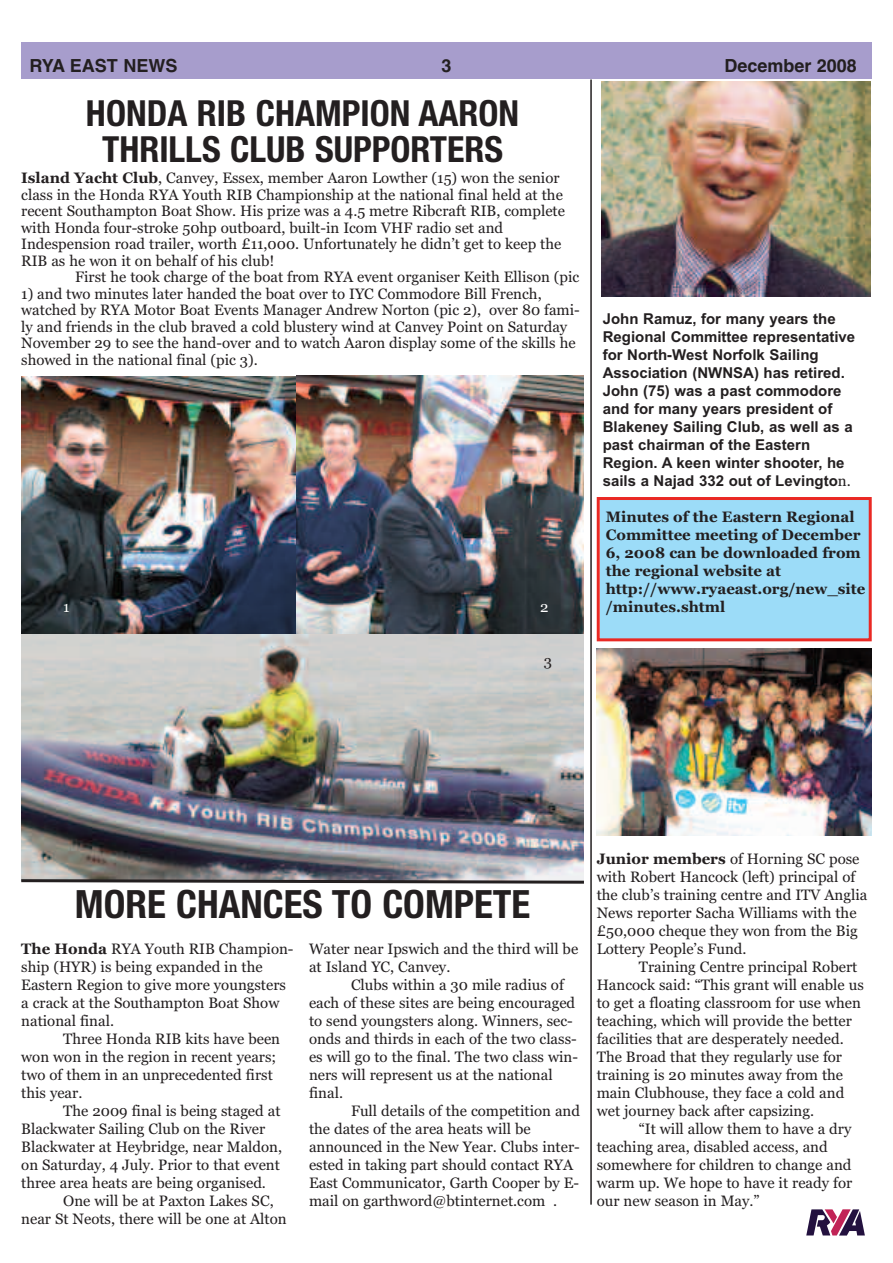
<style>
.page{position:relative;width:893px;height:1263px;background:#fff}
.page>*{position:absolute;margin:0;border:0;box-sizing:border-box;transform-origin:0 0}
.t1{font:700 condensed 39px "Helvetica Neue";color:#231f20}
.t2{font:700 condensed 36px/36px "Helvetica Neue";color:#231f20;text-align:center}
.t3{font:700 18px "Helvetica";color:#231f20}
.t4{font:15px/18px "Georgia";color:#231f20}
.t5{font:700 15px/18px "Arial";color:#231f20}
.t6{font:700 15px/18px "Georgia";color:#231f20}
.t7{font:15px "Georgia";color:#fff}
.s1{font-weight:700}
.s2{font-family:"Georgia";font-weight:400}
</style>
<div class="page">
<div style="left:21px;top:43px;width:851px;height:36px;background:#a79dcc"></div>
<svg style="left:806px;top:1209px;width:59px;height:26px"></svg>
<img style="left:21px;top:376px;width:563px;height:259px">
<img style="left:296px;top:376px;width:288px;height:258px">
<img style="left:21px;top:635px;width:563px;height:243px">
<svg style="left:21px;top:878px;width:563px;height:6px;background:#747173"></svg>
<hr style="left:590px;top:80px;width:2px;height:1125px;background:#231f20">
<img style="left:601px;top:81px;width:270px;height:215px">
<img style="left:597px;top:648px;width:275px;height:188px">
<div style="left:600px;top:500px;width:269px;height:138px;background:#9cdcf8"></div>
<div style="left:597px;top:497px;width:275px;height:144px;border:3px solid #ea2924"></div>
<p class="t3" style="left:29px;top:55px;width:150px">RYA EAST NEWS</p>
<p class="t3" style="left:441px;top:55px;width:12px">3</p>
<p class="t3" style="left:724px;top:55px;width:134px">December 2008</p>
<h2 class="t2" style="left:86px;top:95px;width:435px">HONDA RIB CHAMPION AARON<br>THRILLS CLUB SUPPORTERS</h2>
<p class="t4" style="left:21px;top:170px;width:545px;line-height:16.5px"><span class="s1">Island Yacht Club</span>, Canvey, Essex, member Aaron Lowther (15) won the senior class in the Honda RYA Youth RIB Championship at the national final held at the recent Southampton Boat Show. His prize was a 4.5 metre Ribcraft RIB, complete with Honda four-stroke 50hp outboard, built-in Icom VHF radio set and Indespension road trailer, worth £11,000. Unfortunately he didn’t get to keep the RIB as he won it on behalf of his club!</p>
<p class="t4" style="left:75px;top:268px;width:506px">First he took charge of the boat from RYA event organiser Keith Ellison (pic</p>
<p class="t4" style="left:21px;top:286px;width:560px;line-height:16.5px">1) and two minutes later handed the boat over to IYC Commodore Bill French, watched by RYA Motor Boat Events Manager Andrew Norton (pic 2), over 80 fami&shy;ly and friends in the club braved a cold blustery wind at Canvey Point on Saturday November 29 to see the hand-over and to watch Aaron display some of the skills he showed in the national final (pic 3).</p>
<p class="t5" style="left:603px;top:310px;width:254px">John Ramuz, for many years the<br>Regional Committee representative for North-West Norfolk Sailing<br>Association (NWNSA) has retired.<br>John (75) was a past commodore and for many years president of<br>Blakeney Sailing Club, as well as a past chairman of the Eastern<br>Region. A keen winter shooter, he sails a Najad 332 out of Levingto<span class="s2">n.</span></p>
<p class="t7" style="left:63px;top:598px;width:8px">1</p>
<p class="t7" style="left:540px;top:598px;width:10px">2</p>
<p class="t4" style="left:544px;top:652px;width:10px">3</p>
<p class="t6" style="left:606px;top:508px;width:261px">Minutes of the Eastern Regional<br>Committee meeting of December<br>6, 2008 can be downloaded from the regional website at http://www.ryaeast.org/new_site /minutes.shtml</p>
<h1 class="t1" style="left:75px;top:881px;width:457px">MORE CHANCES TO COMPETE</h1>
<p class="t4" style="left:21px;top:940px;width:274px"><span class="s1">The Honda</span> RYA Youth RIB Champion&shy;ship (HYR) is being expanded in the<br>Eastern Region to give more youngsters a crack at the Southampton Boat Show national final.</p>
<p class="t4" style="left:21px;top:1030px;width:260px;text-indent:42px">Three Honda RIB kits have been won won in the region in recent years; two of them in an unprecedented first this year.</p>
<p class="t4" style="left:21px;top:1102px;width:262px;text-indent:42px">The 2009 final is being staged at Blackwater Sailing Club on the River Blackwater at Heybridge, near Maldon, on Saturday, 4 July. Prior to that event three area heats are being organised.</p>
<p class="t4" style="left:21px;top:1192px;width:267px;text-indent:42px">One will be at Paxton Lakes SC, near St Neots, there will be one at Alton</p>
<p class="t4" style="left:309px;top:940px;width:271px">Water near Ipswich and the third will be at Island YC, Canvey.</p>
<p class="t4" style="left:309px;top:976px;width:270px;text-indent:42px">Clubs within a 30 mile radius of each of these sites are being encouraged to send youngsters along. Winners, sec&shy;onds and thirds in each of the two class&shy;es will go to the final. The two class win&shy;ners will represent us at the national final.</p>
<p class="t4" style="left:309px;top:1102px;width:273px;text-indent:42px">Full details of the competition and the dates of the area heats will be announced in the New Year. Clubs inter&shy;ested in taking part should contact RYA East Communicator, Garth Cooper by E&shy;mail on garthword@btinternet.com .</p>
<p class="t4" style="left:597px;top:850px;width:272px"><span class="s1">Junior members</span> of Horning SC pose with Robert Hancock (left) principal of the club’s training centre and ITV Anglia News reporter Sacha Williams with the £50,000 cheque they won from the Big Lottery People’s Fund.</p>
<p class="t4" style="left:597px;top:958px;width:269px;text-indent:42px">Training Centre principal Robert Hancock said: “This grant will enable us to get a floating classroom for use when teaching, which will provide the better facilities that are desperately needed.<br>The Broad that they regularly use for training is 20 minutes away from the main Clubhouse, they face a cold and wet journey back after capsizing.</p>
<p class="t4" style="left:597px;top:1120px;width:257px;text-indent:42px">“It will allow them to have a dry teaching area, disabled access, and somewhere for children to change and warm up. We hope to have it ready for our new season in May.”</p>
</div>
